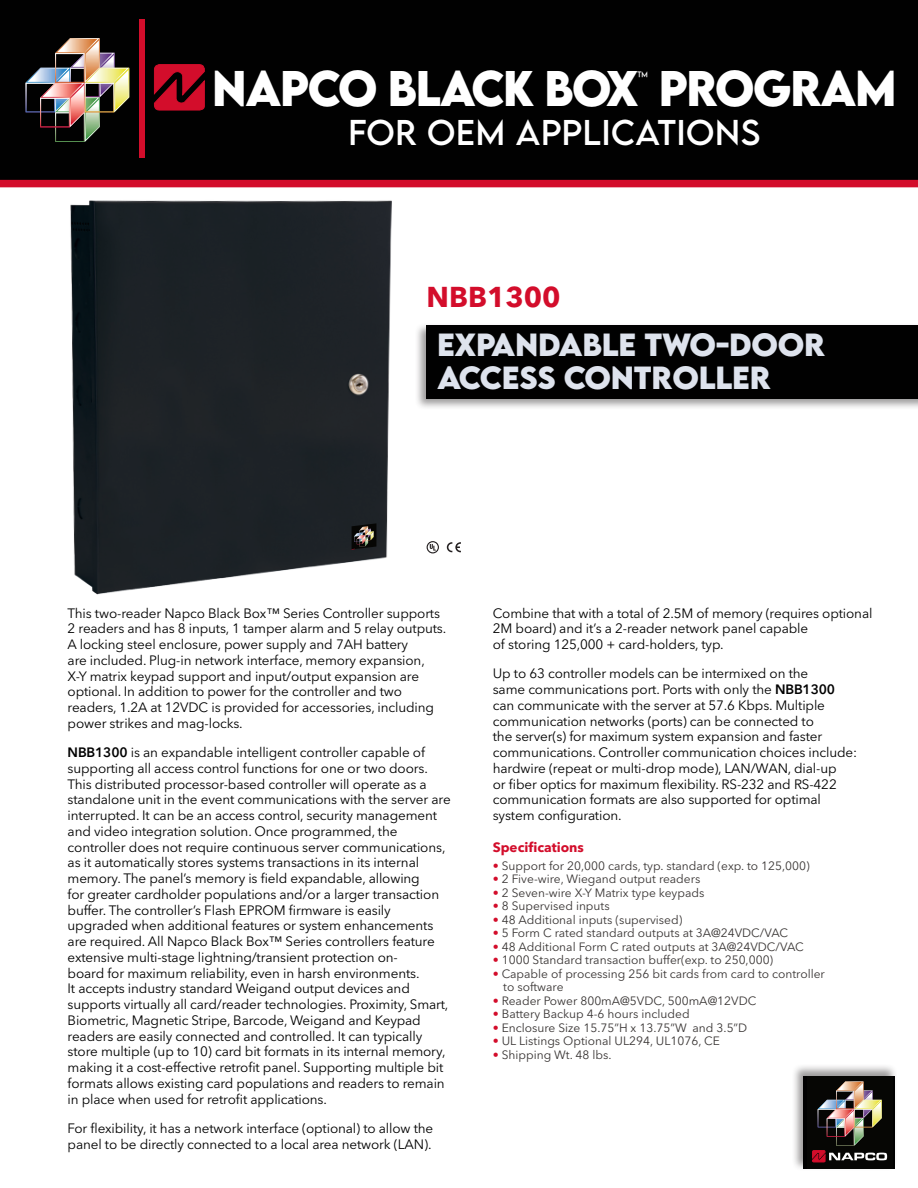
<style>
.page{position:relative;width:918px;height:1188px;background:#fff}
.page>*{position:absolute;margin:0;border:0;box-sizing:border-box;transform-origin:0 0}
.t1{font:700 44.55px "LEMONMILK";letter-spacing:-.03em;color:#fff;scale:.95 1}
.t2{font:31.8px "LEMONMILK";letter-spacing:.02em;color:#fff}
.sub{font:700 28.5px/33px "LEMONMILK";letter-spacing:-.01em;color:#dee3ed}
.text{font:700 28.5px "Avenir Next LT Pro";color:#d30d2b}
.t3{font:17.25px "LEMONMILK";color:#fff;scale:.95 1}
.text-2{font:13.5px/15.8px "Avenir Next LT Pro";letter-spacing:-.01em;color:#010101}
.sub-2{font:700 13.5px "Avenir Next LT Pro";color:#d30d2b}
.bullets{font:12px "Avenir Next LT Pro";color:#393534}
.text-3{font:12px/13.5px "Avenir Next LT Pro";color:#393534}
.bullet_bottom{font:12px "Avenir Next LT Pro";color:#393534}
.s1{font-weight:600}
.s2{color:#d30d2b}
</style>
<div class="page">
<div style="left:0;top:0;width:918px;height:180px;background:#010101"></div>
<div style="left:16px;top:19px;width:123px;height:139px;background:#010101"></div>
<img style="left:26px;top:38px;width:103px;height:104px">
<div style="left:145px;top:19px;width:756px;height:139px;background:#010101"></div>
<svg style="left:154px;top:64px;width:51px;height:46px"></svg>
<div style="left:140px;top:19px;width:5px;height:139px;background:#d30d2b"></div>
<img style="left:70px;top:200px;width:322px;height:395px">
<svg style="left:427px;top:541px;width:12px;height:12px"></svg>
<svg style="left:428px;top:542px;width:10px;height:10px"></svg>
<svg style="left:430px;top:544px;width:6px;height:7px"></svg>
<div style="left:415px;top:323px;width:503px;height:87px;background:#231f20;opacity:.45"></div>
<div style="left:427px;top:325px;width:491px;height:73px;background:#010101"></div>
<div style="left:0;top:180px;width:918px;height:7px;background:#d30d2b"></div>
<svg style="left:352px;top:523px;width:24px;height:27px"></svg>
<svg style="left:447px;top:542px;width:14px;height:10px"></svg>
<div style="left:792px;top:1064px;width:106px;height:107px;background:#231f20;opacity:.45"></div>
<div style="left:804px;top:1076px;width:91px;height:93px;background:#010101"></div>
<div style="left:807px;top:1076px;width:86px;height:93px;background:#060604"></div>
<img style="left:812px;top:1082px;width:75px;height:80px">
<p class="t1" style="left:212px;top:58px;width:450px">NAPCO BLACK BOX</p>
<p class="t3" style="left:637px;top:67px;width:12px">™</p>
<p class="t1" style="left:659px;top:58px;width:252px">PROGRAM</p>
<p class="t2" style="left:348px;top:112px;width:413px">FOR OEM APPLiCATiONS</p>
<p class="text" style="left:427px;top:279px;width:136px">NBB1300</p>
<p class="sub" style="left:437px;top:328px;width:390px">EXPANDABLE TWO-DOOR<br>ACCESS CONTROLLER</p>
<p class="text-2" style="left:68px;top:605px;width:380px">This two-reader Napco Black Box™ Series Controller supports 2 readers and has 8 inputs, 1 tamper alarm and 5 relay outputs.<br>A locking steel enclosure, power supply and 7AH battery<br>are included. Plug-in network interface, memory expansion, X-Y matrix keypad support and input/output expansion are optional. In addition to power for the controller and two readers, 1.2A at 12VDC is provided for accessories, including power strikes and mag-locks.</p>
<p class="text-2" style="left:68px;top:745px;width:385px"><span class="s1">NBB1300</span> is an expandable intelligent controller capable of supporting all access control functions for one or two doors.<br>This distributed processor-based controller will operate as a standalone unit in the event communications with the server are interrupted. It can be an access control, security management and video integration solution. Once programmed, the controller does not require continuous server communications, as it automatically stores systems transactions in its internal memory. The panel’s memory is field expandable, allowing<br>for greater cardholder populations and/or a larger transaction buffer. The controller’s Flash EPROM firmware is easily upgraded when additional features or system enhancements are required. All Napco Black Box™ Series controllers feature extensive multi-stage lightning/transient protection on-<br>board for maximum reliability, even in harsh environments.<br>It accepts industry standard Weigand output devices and supports virtually all card/reader technologies. Proximity, Smart, Biometric, Magnetic Stripe, Barcode, Weigand and Keypad readers are easily connected and controlled. It can typically store multiple (up to 10) card bit formats in its internal memory, making it a cost-effective retrofit panel. Supporting multiple bit formats allows existing card populations and readers to remain in place when used for retrofit applications.</p>
<p class="text-2" style="left:68px;top:1120px;width:367px">For flexibility, it has a network interface (optional) to allow the panel to be directly connected to a local area network (LAN).</p>
<p class="text-2" style="left:493px;top:605px;width:381px">Combine that with a total of 2.5M of memory (requires optional<br>2M board) and it’s a 2-reader network panel capable<br>of storing 125,000 + card-holders, typ.</p>
<p class="text-2" style="left:493px;top:666px;width:366px">Up to 63 controller models can be intermixed on the<br>same communications port. Ports with only the <span class="s1">NBB1300 </span>can communicate with the server at 57.6 Kbps. Multiple communication networks (ports) can be connected to<br>the server(s) for maximum system expansion and faster communications. Controller communication choices include: hardwire (repeat or multi-drop mode), LAN/WAN, dial-up<br>or fiber optics for maximum flexibility. RS-232 and RS-422 communication formats are also supported for optimal system configuration.</p>
<p class="sub-2" style="left:493px;top:839px;width:93px">Specifications</p>
<p class="bullets" style="left:493px;top:858px;width:318px"><span class="s2">•</span> Support for 20,000 cards, typ. standard (exp. to 125,000)</p>
<p class="bullets" style="left:493px;top:872px;width:209px"><span class="s2">•</span> 2 Five-wire, Wiegand output readers</p>
<p class="bullets" style="left:493px;top:885px;width:213px"><span class="s2">•</span> 2 Seven-wire X-Y Matrix type keypads</p>
<p class="bullets" style="left:493px;top:899px;width:118px"><span class="s2">•</span> 8 Supervised inputs</p>
<p class="bullets" style="left:493px;top:912px;width:191px"><span class="s2">•</span> 48 Additional inputs (supervised)</p>
<p class="bullets" style="left:493px;top:926px;width:297px"><span class="s2">•</span> 5 Form C rated standard outputs at 3A@24VDC/VAC</p>
<p class="bullets" style="left:493px;top:939px;width:313px"><span class="s2">•</span> 48 Additional Form C rated outputs at 3A@24VDC/VAC</p>
<p class="bullets" style="left:493px;top:953px;width:282px"><span class="s2">•</span> 1000 Standard transaction buffer(exp. to 250,000)</p>
<p class="text-3" style="left:503px;top:967px;width:323px;text-indent:-10px"><span class="s2">•</span> Capable of processing 256 bit cards from card to controller to software</p>
<p class="bullets" style="left:493px;top:993px;width:265px"><span class="s2">•</span> Reader Power 800mA@5VDC, 500mA@12VDC</p>
<p class="bullets" style="left:493px;top:1007px;width:198px"><span class="s2">•</span> Battery Backup 4-6 hours included</p>
<p class="bullets" style="left:493px;top:1020px;width:256px"><span class="s2">•</span> Enclosure Size 15.75”H x 13.75”W and 3.5”D</p>
<p class="bullet_bottom" style="left:493px;top:1034px;width:229px"><span class="s2">•</span> UL Listings Optional UL294, UL1076, CE</p>
<p class="bullet_bottom" style="left:493px;top:1047px;width:120px"><span class="s2">•</span> Shipping Wt. 48 lbs.</p>
</div>
